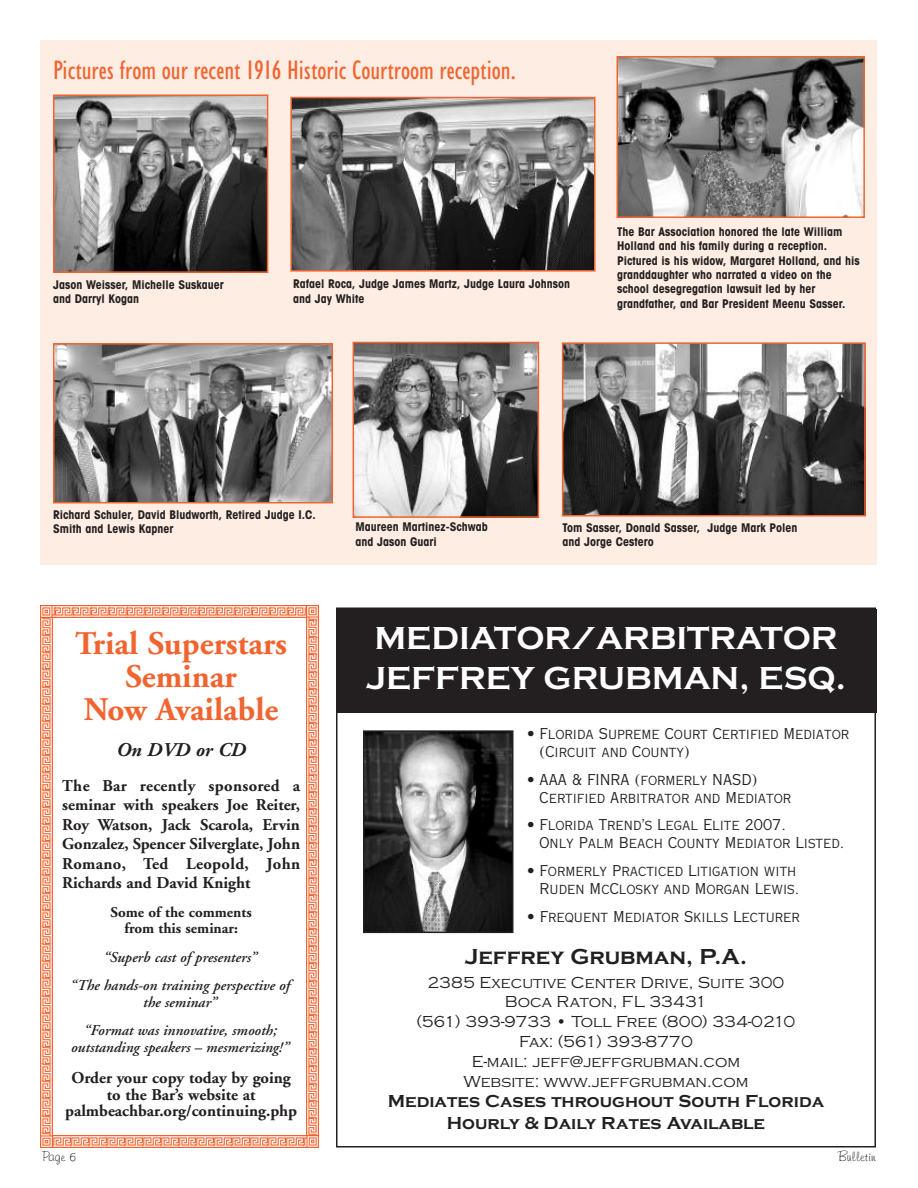
<style>
.page{position:relative;width:918px;height:1188px;background:#fff}
.page>*{position:absolute;margin:0;border:0;box-sizing:border-box;transform-origin:0 0}
.t1{font:700 33px/39.6px "Copperplate Gothic";color:#fff}
.t2{font:700 33px/33px "Adobe Garamond";color:#f2642f;text-align:center}
.t3{font:condensed 27px "Humanist 521 BT";color:#f2642f}
.t4{font:700 22.5px "Copperplate Gothic";color:#231f20}
.t5{font:italic 700 19.5px "Adobe Garamond";color:#231f20}
.t6{font:700 18px/21.6px "Copperplate Gothic";color:#231f20;text-align:center}
.t7{font:700 16.5px/19.5px "Adobe Garamond";color:#231f20;text-align:justify}
.t8{font:300 16.5px/19.8px "Copperplate Gothic";color:#231f20;text-align:center}
.t9{font:15px/18px "Copperplate Twenty Nine AB";color:#231f20}
.t10{font:italic 600 15px/28.5px "Adobe Garamond";color:#231f20;text-align:center}
.t11{font:700 15px/16.5px "Adobe Garamond";color:#231f20;text-align:center}
.t12{font:13.5px "Freehand 591 BT Regular A";color:#231f20}
.t13{font:700 condensed 12px/14.4px "Avant Garde";color:#231f20}
</style>
<div class="page">
<div style="left:40px;top:40px;width:838px;height:525px;background:#fdede2"></div>
<img style="left:56px;top:97px;width:209px;height:173px">
<div style="left:53px;top:94px;width:215px;height:179px;border:2px solid #f2642f"></div>
<img style="left:356px;top:345px;width:180px;height:170px">
<div style="left:353px;top:342px;width:186px;height:176px;border:2px solid #f2642f"></div>
<img style="left:293px;top:100px;width:300px;height:169px">
<div style="left:290px;top:97px;width:306px;height:175px;border:2px solid #f2642f"></div>
<img style="left:56px;top:346px;width:274px;height:154px">
<div style="left:53px;top:343px;width:280px;height:160px;border:2px solid #f2642f"></div>
<img style="left:565px;top:345px;width:298px;height:168px">
<div style="left:562px;top:342px;width:304px;height:174px;border:2px solid #f2642f"></div>
<img style="left:619px;top:59px;width:243px;height:156px">
<div style="left:616px;top:56px;width:249px;height:162px;border:2px solid #f2642f"></div>
<div style="left:338px;top:609px;width:540px;height:103px;background:#231f20"></div>
<div style="left:336px;top:608px;width:540px;height:540px;border:2px solid #231f20"></div>
<img style="left:366px;top:733px;width:144px;height:197px">
<div style="left:363px;top:730px;width:150px;height:203px;border:2px solid #231f20"></div>
<img style="left:40px;top:605px;width:267px;height:12px">
<img style="left:307px;top:605px;width:12px;height:531px">
<img style="left:52px;top:1136px;width:267px;height:12px">
<img style="left:40px;top:617px;width:12px;height:531px">
<h2 class="t3" style="left:53px;top:60px;width:464px">Pictures from our recent 1916 Historic Courtroom reception.</h2>
<p class="t13" style="left:53px;top:278px;width:172px">Jason Weisser, Michelle Suskauer and Darryl Kogan</p>
<p class="t13" style="left:293px;top:278px;width:279px">Rafael Roca, Judge James Martz, Judge Laura Johnson and Jay White</p>
<p class="t13" style="left:617px;top:225px;width:244px">The Bar Association honored the late William Holland and his family during a reception.<br>Pictured is his widow, Margaret Holland, and his granddaughter who narrated a video on the school desegregation lawsuit led by her grandfather, and Bar President Meenu Sasser.</p>
<p class="t13" style="left:53px;top:508px;width:264px">Richard Schuler, David Bludworth, Retired Judge I.C.<br>Smith and Lewis Kapner</p>
<h1 class="t2" style="left:75px;top:630px;width:213px">Trial Superstars<br>Seminar<br>Now Available</h1>
<h3 class="t5" style="left:116px;top:742px;width:131px">On DVD or CD</h3>
<h3 class="t7" style="left:62px;top:777px;width:239px">The Bar recently sponsored a seminar with speakers Joe Reiter, Roy Watson, Jack Scarola, Ervin Gonzalez, Spencer Silverglate, John Romano, Ted Leopold, John Richards and David Knight</h3>
<p class="t11" style="left:111px;top:905px;width:143px">Some of the comments from this seminar:</p>
<p class="t10" style="left:70px;top:944px;width:221px">“Superb cast of presenters”<br>“The hands-on training perspective of</p>
<p class="t10" style="left:84px;top:989px;width:194px">the seminar”<br>“Format was innovative, smooth;</p>
<p class="t10" style="left:71px;top:1034px;width:220px">outstanding speakers – mesmerizing!”</p>
<h3 class="t7" style="left:65px;top:1071px;width:234px;line-height:16.5px;text-align:center">Order your copy today by going to the Bar’s website at palmbeachbar.org/continuing.php</h3>
<p class="t13" style="left:355px;top:521px;width:134px">Maureen Martinez-Schwab and Jason Guari</p>
<p class="t13" style="left:562px;top:521px;width:237px">Tom Sasser, Donald Sasser, Judge Mark Polen and Jorge Cestero</p>
<h1 class="t1" style="left:366px;top:618px;width:481px">MEDIATOR/ARBITRATOR<br>JEFFREY GRUBMAN, ESQ.</h1>
<p class="t9" style="left:540px;top:726px;width:311px;text-indent:-12px">• Florida Supreme Court Certified Mediator (Circuit and County)</p>
<p class="t9" style="left:540px;top:772px;width:253px;text-indent:-12px">• AAA &amp; FINRA (formerly NASD)<br>Certified Arbitrator and Mediator</p>
<p class="t9" style="left:540px;top:817px;width:306px;text-indent:-12px">• Florida Trend’s Legal Elite 2007.<br>Only Palm Beach County Mediator Listed.</p>
<p class="t9" style="left:527px;top:863px;width:274px;text-align:right">• Formerly Practiced Litigation with<br>Ruden McClosky and Morgan Lewis.</p>
<p class="t9" style="left:527px;top:909px;width:274px">• Frequent Mediator Skills Lecturer</p>
<h3 class="t4" style="left:465px;top:943px;width:284px">Jeffrey Grubman, P.A.</h3>
<h3 class="t8" style="left:416px;top:972px;width:381px">2385 Executive Center Drive, Suite 300<br>Boca Raton, FL 33431<br>(561) 393-9733 • Toll Free (800) 334-0210<br>Fax: (561) 393-8770<br>E-mail: jeff@jeffgrubman.com<br>Website: www.jeffgrubman.com</h3>
<h3 class="t6" style="left:388px;top:1090px;width:438px">Mediates Cases throughout South Florida<br>Hourly &amp; Daily Rates Available</h3>
<p class="t12" style="left:42px;top:1149px;width:35px">Page 6</p>
<p class="t12" style="left:838px;top:1149px;width:39px">Bulletin</p>
</div>
